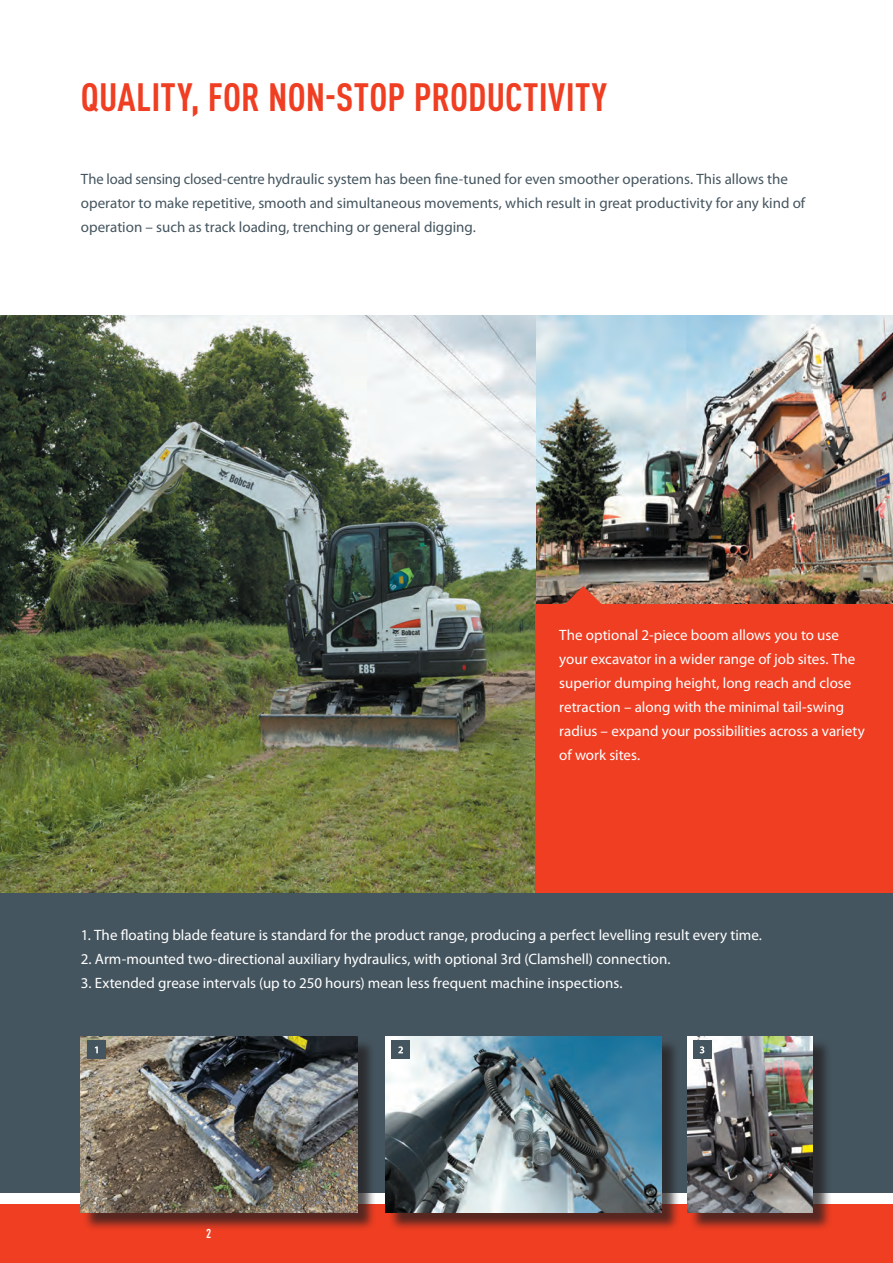
<style>
.page{position:relative;width:893px;height:1263px;background:#fff}
.page>*{position:absolute;margin:0;border:0;box-sizing:border-box;transform-origin:0 0}
.t1{font:700 condensed 39px "DIN Pro";letter-spacing:.005em;color:#ef3e22}
.t2{font:15px/24px "Myriad Pro";color:#fff}
.t3{font:15px/24px "Myriad Pro";color:#45555f}
.t4{font:700 condensed 12.75px "DIN Pro";color:#fff}
</style>
<div class="page">
<div style="left:0;top:1204px;width:893px;height:59px;background:#ef3e22"></div>
<img style="left:536px;top:315px;width:357px;height:289px">
<div style="left:0;top:748px;width:893px;height:444px;background:#45555f"></div>
<div style="left:83px;top:1038px;width:293px;height:193px;background:#231f20;opacity:.75"></div>
<img style="left:81px;top:1036px;width:276px;height:176px">
<div style="left:388px;top:1038px;width:292px;height:193px;background:#231f20;opacity:.75"></div>
<img style="left:386px;top:1036px;width:276px;height:176px">
<div style="left:690px;top:1038px;width:142px;height:193px;background:#231f20;opacity:.75"></div>
<img style="left:687px;top:1036px;width:126px;height:176px">
<img style="left:0;top:315px;width:536px;height:577px">
<div style="left:87px;top:1041px;width:18px;height:18px;background:#45555f"></div>
<svg style="left:95px;top:1046px;width:3px;height:7px"></svg>
<div style="left:392px;top:1041px;width:18px;height:18px;background:#45555f"></div>
<svg style="left:398px;top:1046px;width:5px;height:7px"></svg>
<div style="left:693px;top:1041px;width:18px;height:18px;background:#45555f"></div>
<svg style="left:700px;top:1046px;width:4px;height:7px"></svg>
<svg style="left:565px;top:586px;width:36px;height:18px"></svg>
<div style="left:536px;top:604px;width:357px;height:288px;background:#ef3e22"></div>
<h1 class="t1" style="left:81px;top:67px;width:528px">QUALITY, FOR NON-STOP PRODUCTIVITY</h1>
<p class="t3" style="left:81px;top:167px;width:726px">The load sensing closed-centre hydraulic system has been fine-tuned for even smoother operations. This allows the operator to make repetitive, smooth and simultaneous movements, which result in great productivity for any kind of operation – such as track loading, trenching or general digging.</p>
<p class="t2" style="left:559px;top:623px;width:307px">The optional 2-piece boom allows you to use your excavator in a wider range of job sites. The superior dumping height, long reach and close retraction – along with the minimal tail-swing radius – expand your possibilities across a variety of work sites.</p>
<p class="t2" style="left:81px;top:923px;width:683px">1. The floating blade feature is standard for the product range, producing a perfect levelling result every time.</p>
<p class="t2" style="left:81px;top:947px;width:591px">2. Arm-mounted two-directional auxiliary hydraulics, with optional 3rd (Clamshell) connection.</p>
<p class="t2" style="left:81px;top:971px;width:543px">3. Extended grease intervals (up to 250 hours) mean less frequent machine inspections.</p>
<p class="t4" style="left:206px;top:1224px;width:7px">2</p>
</div>
